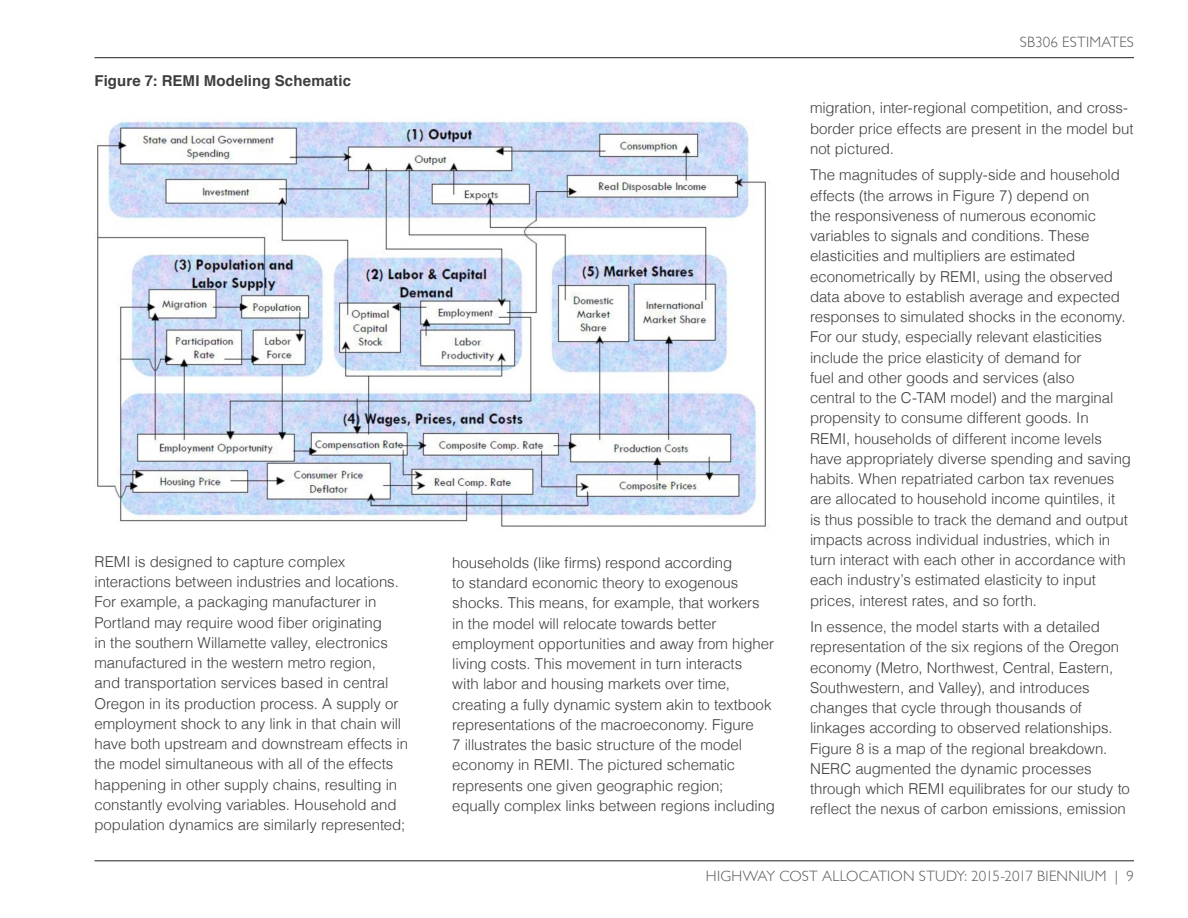
<style>
.page{position:relative;width:1188px;height:918px;background:#fff}
.page>*{position:absolute;margin:0;border:0;box-sizing:border-box;transform-origin:0 0}
.Body_Text{font:300 15px/20.2px "Helvetica";letter-spacing:-.005em;color:#3e3e3f}
.Top_Left_Header{font:300 15px "Gill Sans";letter-spacing:.015em;color:#57585a}
.Body_Text-2{font:700 15px "Helvetica";letter-spacing:.01em;color:#3e3e3f}
</style>
<div class="page">
<hr style="left:94px;top:860px;width:1040px;height:1px;background:#231f20">
<hr style="left:94px;top:57px;width:1040px;height:1px;background:#231f20">
<img style="left:97px;top:120px;width:669px;height:407px">
<p class="Body_Text-2" style="left:94px;top:68px;width:258px">Figure 7: REMI Modeling Schematic</p>
<p class="Body_Text" style="left:94px;top:550px;width:315px">REMI is designed to capture complex interactions between industries and locations.<br>For example, a packaging manufacturer in Portland may require wood fiber originating<br>in the southern Willamette valley, electronics manufactured in the western metro region,<br>and transportation services based in central Oregon in its production process. A supply or employment shock to any link in that chain will have both upstream and downstream effects in the model simultaneous with all of the effects happening in other supply chains, resulting in constantly evolving variables. Household and population dynamics are similarly represented;</p>
<p class="Body_Text" style="left:452px;top:551px;width:324px">households (like firms) respond according<br>to standard economic theory to exogenous shocks. This means, for example, that workers in the model will relocate towards better employment opportunities and away from higher living costs. This movement in turn interacts<br>with labor and housing markets over time, creating a fully dynamic system akin to textbook representations of the macroeconomy. Figure<br>7 illustrates the basic structure of the model economy in REMI. The pictured schematic represents one given geographic region;<br>equally complex links between regions including</p>
<p class="Top_Left_Header" style="left:1020px;top:30px;width:116px">SB306 ESTIMATES</p>
<p class="Body_Text" style="left:810px;top:97px;width:325px">migration, inter-regional competition, and cross&shy;border price effects are present in the model but not pictured.</p>
<p class="Body_Text" style="left:810px;top:164px;width:323px">The magnitudes of supply-side and household effects (the arrows in Figure 7) depend on<br>the responsiveness of numerous economic variables to signals and conditions. These elasticities and multipliers are estimated econometrically by REMI, using the observed data above to establish average and expected responses to simulated shocks in the economy.<br>For our study, especially relevant elasticities include the price elasticity of demand for<br>fuel and other goods and services (also<br>central to the C-TAM model) and the marginal propensity to consume different goods. In REMI, households of different income levels have appropriately diverse spending and saving habits. When repatriated carbon tax revenues are allocated to household income quintiles, it<br>is thus possible to track the demand and output impacts across individual industries, which in turn interact with each other in accordance with each industry’s estimated elasticity to input prices, interest rates, and so forth.</p>
<p class="Body_Text" style="left:810px;top:616px;width:321px">In essence, the model starts with a detailed representation of the six regions of the Oregon economy (Metro, Northwest, Central, Eastern, Southwestern, and Valley), and introduces changes that cycle through thousands of linkages according to observed relationships.<br>Figure 8 is a map of the regional breakdown.<br>NERC augmented the dynamic processes through which REMI equilibrates for our study to reflect the nexus of carbon emissions, emission</p>
<p class="Top_Left_Header" style="left:706px;top:865px;width:430px">HIGHWAY COST ALLOCATION STUDY: 2015-2017 BIENNIUM | 9</p>
</div>
